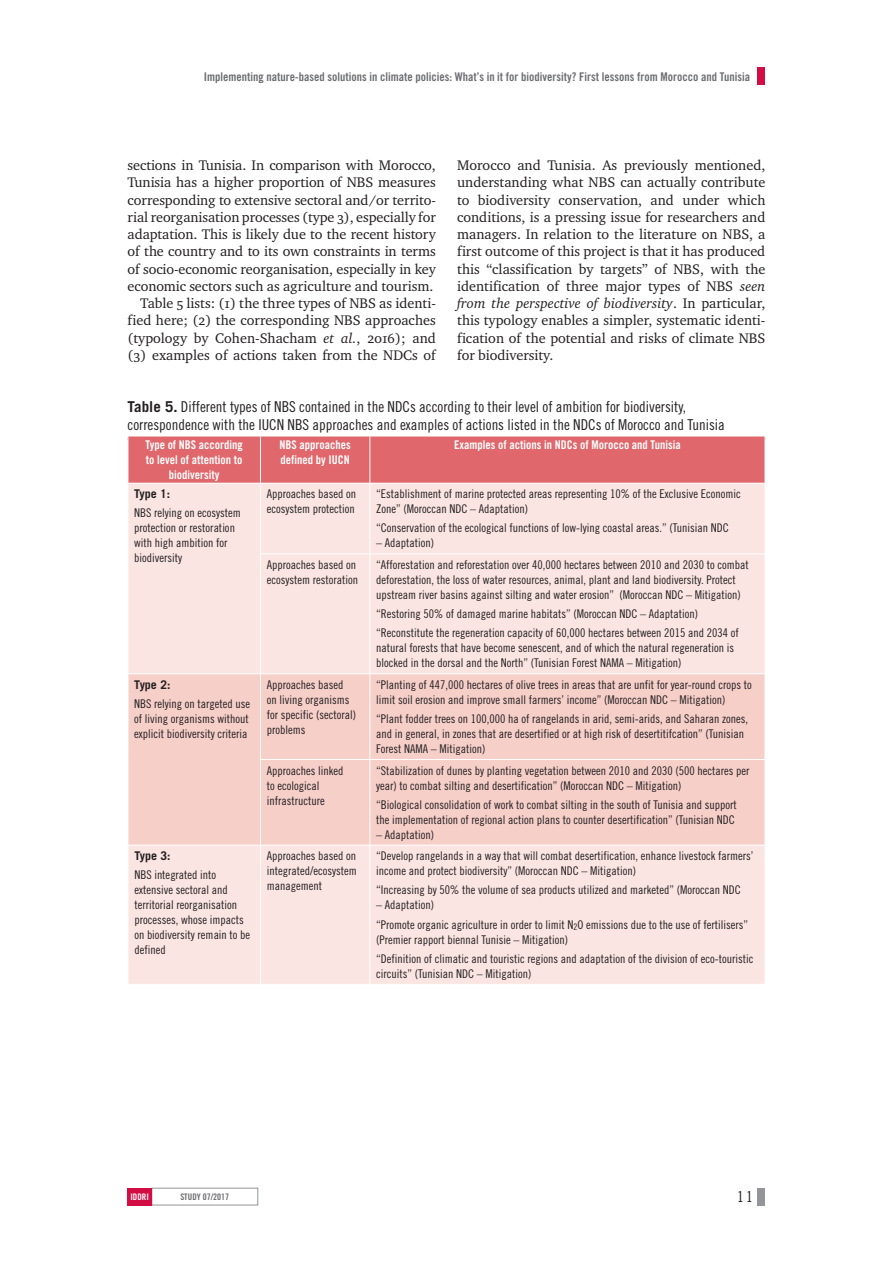
<style>
.page{position:relative;width:893px;height:1263px;background:#fff}
.page>*{position:absolute;margin:0;border:0;box-sizing:border-box;transform-origin:0 0}
.t1{font:15px/18px "Trade Gothic LT Std Cn 18";color:#231f20}
.t2{font:14.25px/17.2px "Charter ITC";letter-spacing:-.005em;color:#231f20;text-align:right}
.t3{font:12px/15px "Trade Gothic LT Std Cn 18";color:#231f20}
.t4{font:12px/15px "Trade Gothic LT Std Bd Cn 20";color:#fff;text-align:center}
.t5{font:12px "Trade Gothic LT Std Bd Cn 20";color:#6c6d70}
.t6{font:700 12px "Trade Gothic LT Std";color:#231f20}
.t7{font:9px "Trade Gothic LT Std Bd Cn 20";color:#6c6d70}
.t8{font:9px "Trade Gothic LT Std Bd Cn 20";color:#fff}
.s1{font-style:italic}
.s2{font-family:"Trade Gothic LT Std";font-weight:700}
</style>
<div class="page">
<div style="left:129px;top:437px;width:636px;height:46px;background:#e0676b"></div>
<div style="left:129px;top:484px;width:636px;height:500px;background:#fae5e2"></div>
<div style="left:129px;top:674px;width:636px;height:171px;background:#f6cfc9"></div>
<hr style="left:260px;top:436px;width:1px;height:47px;background:#fff">
<hr style="left:369px;top:436px;width:1px;height:47px;background:#fff">
<hr style="left:260px;top:483px;width:1px;height:70px;background:#fff">
<hr style="left:369px;top:483px;width:1px;height:70px;background:#fff">
<hr style="left:260px;top:553px;width:110px;height:1px;background:#fff">
<hr style="left:260px;top:554px;width:1px;height:119px;background:#fff">
<hr style="left:370px;top:553px;width:395px;height:1px;background:#fff">
<hr style="left:369px;top:554px;width:1px;height:119px;background:#fff">
<hr style="left:128px;top:673px;width:132px;height:1px;background:#fff">
<hr style="left:260px;top:673px;width:110px;height:1px;background:#fff">
<hr style="left:260px;top:674px;width:1px;height:85px;background:#fff">
<hr style="left:370px;top:673px;width:395px;height:1px;background:#fff">
<hr style="left:369px;top:674px;width:1px;height:85px;background:#fff">
<hr style="left:260px;top:759px;width:110px;height:1px;background:#fff">
<hr style="left:260px;top:760px;width:1px;height:85px;background:#fff">
<hr style="left:370px;top:759px;width:395px;height:1px;background:#fff">
<hr style="left:369px;top:760px;width:1px;height:85px;background:#fff">
<hr style="left:128px;top:845px;width:132px;height:1px;background:#fff">
<hr style="left:260px;top:845px;width:110px;height:1px;background:#fff">
<hr style="left:260px;top:845px;width:1px;height:139px;background:#fff">
<hr style="left:370px;top:845px;width:395px;height:1px;background:#fff">
<hr style="left:369px;top:845px;width:1px;height:139px;background:#fff">
<div style="left:757px;top:68px;width:8px;height:17px;background:#d20d44"></div>
<div style="left:152px;top:1188px;width:106px;height:17px;border:1px solid #939598"></div>
<div style="left:128px;top:1188px;width:24px;height:17px;background:#d20d44"></div>
<div style="left:757px;top:1188px;width:8px;height:17px;background:#939598"></div>
<p class="t5" style="left:204px;top:69px;width:548px">Implementing nature-based solutions in climate policies: What’s in it for biodiversity? First lessons from Morocco and Tunisia</p>
<p class="t2" style="left:128px;top:157px;width:310px">sections in Tunisia. In comparison with Morocco, Tunisia has a higher proportion of NBS measures corresponding to extensive sectoral and/or territo&shy;rial reorganisation processes (type 3), especially for adaptation. This is likely due to the recent history of the country and to its own constraints in terms of socio-economic reorganisation, especially in key economic sectors such as agriculture and tourism.<br>Table 5 lists: (1) the three types of NBS as identi&shy;fied here; (2) the corresponding NBS approaches (typology by Cohen-Shacham <span class="s1">et al.</span>, 2016); and (3) examples of actions taken from the NDCs of</p>
<p class="t1" style="left:128px;top:397px;width:599px"><span class="s2">Table 5.</span> Different types of NBS contained in the NDCs according to their level of ambition for biodiversity, correspondence with the IUCN NBS approaches and examples of actions listed in the NDCs of Morocco and Tunisia</p>
<p class="t4" style="left:145px;top:437px;width:99px">Type of NBS according to level of attention to biodiversity</p>
<p class="t4" style="left:280px;top:437px;width:73px;text-align:left">NBS approaches defined by IUCN</p>
<p class="t4" style="left:454px;top:437px;width:228px">Examples of actions in NDCs of Morocco and Tunisia</p>
<p class="t6" style="left:134px;top:487px;width:38px">Type 1:</p>
<p class="t3" style="left:134px;top:506px;width:108px">NBS relying on ecosystem protection or restoration with high ambition for biodiversity</p>
<p class="t2" style="left:457px;top:157px;width:310px;text-align:justify">Morocco and Tunisia. As previously mentioned, understanding what NBS can actually contribute to biodiversity conservation, and under which conditions, is a pressing issue for researchers and managers. In relation to the literature on NBS, a first outcome of this project is that it has produced this “classification by targets” of NBS, with the identification of three major types of NBS <span class="s1">seen from the perspective of biodiversity</span>. In particular, this typology enables a simpler, systematic identi&shy;fication of the potential and risks of climate NBS for biodiversity.</p>
<p class="t3" style="left:267px;top:486px;width:91px">Approaches based on ecosystem protection</p>
<p class="t3" style="left:376px;top:486px;width:366px">“Establishment of marine protected areas representing 10% of the Exclusive Economic<br>Zone” (Moroccan NDC – Adaptation)</p>
<p class="t3" style="left:376px;top:521px;width:354px">“Conservation of the ecological functions of low-lying coastal areas.” (Tunisian NDC</p>
<p class="t3" style="left:376px;top:536px;width:59px">– Adaptation)</p>
<p class="t3" style="left:267px;top:557px;width:93px">Approaches based on ecosystem restoration</p>
<p class="t3" style="left:376px;top:557px;width:374px">“Afforestation and reforestation over 40,000 hectares between 2010 and 2030 to combat deforestation, the loss of water resources, animal, plant and land biodiversity. Protect upstream river basins against silting and water erosion” (Moroccan NDC – Mitigation)</p>
<p class="t3" style="left:376px;top:604px;width:364px;line-height:19.2px">“Restoring 50% of damaged marine habitats” (Moroccan NDC – Adaptation) “Reconstitute the regeneration capacity of 60,000 hectares between 2015 and 2034 of</p>
<p class="t3" style="left:376px;top:640px;width:359px">natural forests that have become senescent, and of which the natural regeneration is blocked in the dorsal and the North” (Tunisian Forest NAMA – Mitigation)</p>
<p class="t6" style="left:134px;top:677px;width:38px">Type 2:</p>
<p class="t3" style="left:134px;top:696px;width:117px;text-align:justify">NBS relying on targeted use of living organisms without explicit biodiversity criteria</p>
<p class="t6" style="left:134px;top:848px;width:38px">Type 3:</p>
<p class="t3" style="left:134px;top:867px;width:117px">NBS integrated into extensive sectoral and territorial reorganisation processes, whose impacts on biodiversity remain to be defined</p>
<p class="t3" style="left:267px;top:677px;width:91px">Approaches based on living organisms for specific (sectoral) problems</p>
<p class="t3" style="left:376px;top:677px;width:377px">“Planting of 447,000 hectares of olive trees in areas that are unfit for year-round crops to limit soil erosion and improve small farmers’ income” (Moroccan NDC – Mitigation)</p>
<p class="t3" style="left:376px;top:711px;width:373px">“Plant fodder trees on 100,000 ha of rangelands in arid, semi-arids, and Saharan zones, and in general, in zones that are desertified or at high risk of desertitifcation” (Tunisian<br>Forest NAMA – Mitigation)</p>
<p class="t3" style="left:267px;top:763px;width:78px">Approaches linked to ecological infrastructure</p>
<p class="t3" style="left:376px;top:763px;width:375px">“Stabilization of dunes by planting vegetation between 2010 and 2030 (500 hectares per year) to combat silting and desertification” (Moroccan NDC – Mitigation)</p>
<p class="t3" style="left:376px;top:797px;width:362px">“Biological consolidation of work to combat silting in the south of Tunisia and support the implementation of regional action plans to counter desertification” (Tunisian NDC</p>
<p class="t3" style="left:376px;top:827px;width:59px">– Adaptation)</p>
<p class="t3" style="left:267px;top:848px;width:91px;text-align:justify">Approaches based on integrated/ecosystem management</p>
<p class="t3" style="left:376px;top:848px;width:379px">“Develop rangelands in a way that will combat desertification, enhance livestock farmers’ income and protect biodiversity” (Moroccan NDC – Mitigation)</p>
<p class="t3" style="left:376px;top:882px;width:366px">“Increasing by 50% the volume of sea products utilized and marketed” (Moroccan NDC</p>
<p class="t3" style="left:376px;top:895px;width:373px;line-height:19.2px">– Adaptation)<br>“Promote organic agriculture in order to limit N<sub>2</sub>O emissions due to the use of fertilisers”</p>
<p class="t3" style="left:376px;top:930px;width:379px;line-height:19.2px">(Premier rapport biennal Tunisie – Mitigation)<br>“Definition of climatic and touristic regions and adaptation of the division of eco-touristic</p>
<p class="t3" style="left:376px;top:966px;width:157px">circuits” (Tunisian NDC – Mitigation)</p>
<p class="t8" style="left:130px;top:1191px;width:20px">IDDRI</p>
<p class="t7" style="left:180px;top:1191px;width:50px">STUDY 07/2017</p>
<p class="t1" style="left:737px;top:1188px;width:17px">11</p>
</div>
